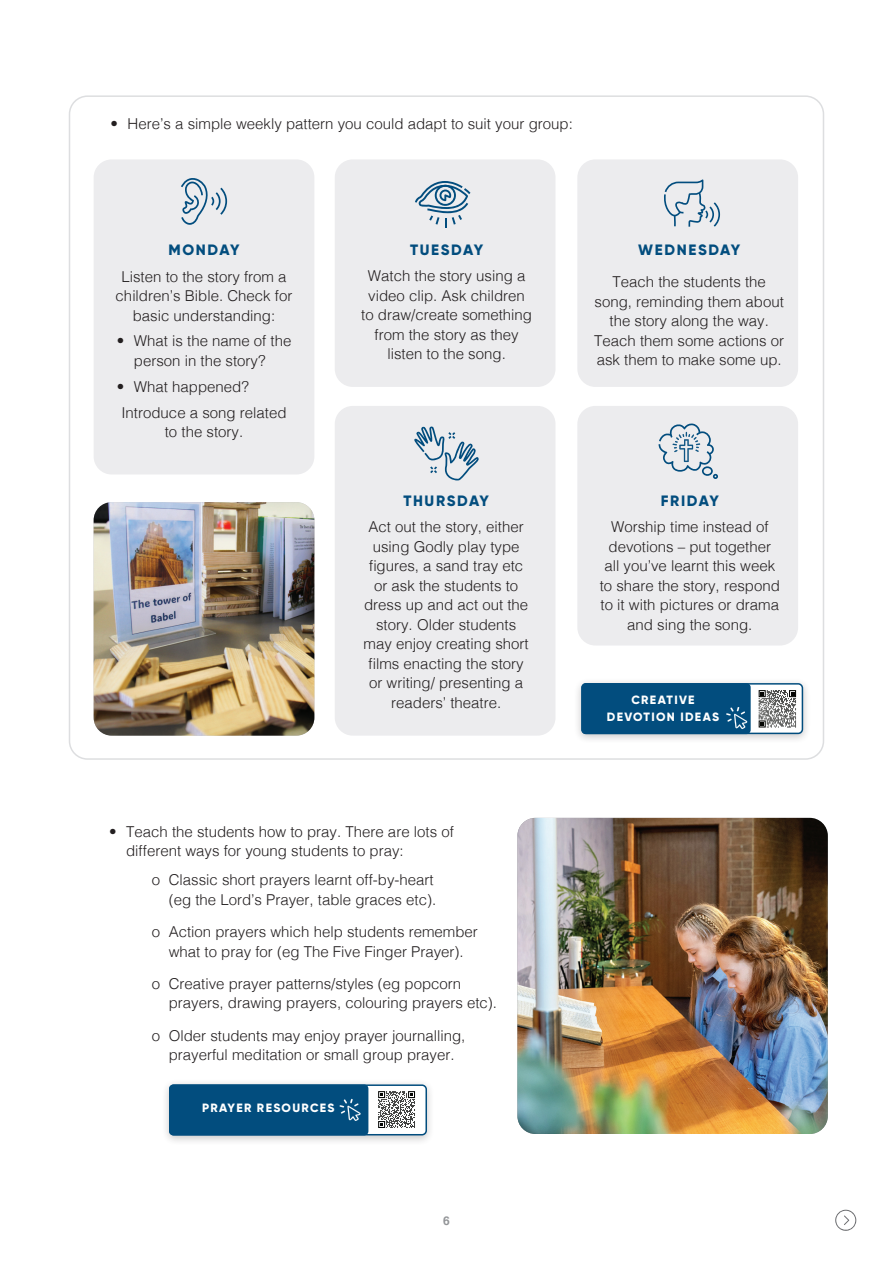
<style>
.page{position:relative;width:893px;height:1263px;background:#fff}
.page>*{position:absolute;margin:0;border:0;box-sizing:border-box;transform-origin:0 0}
.t1{font:300 15px/19.5px "Helvetica";color:#231f20;text-align:center}
.t2{font:800 15px "Gilroy";letter-spacing:.11em;color:#024d7e}
.t3{font:800 12px/16.5px "Gilroy";letter-spacing:.11em;color:#fff;text-align:center}
.t4{font:700 12px "Helvetica";color:#939598}
</style>
<div class="page">
<div style="left:94px;top:159px;width:220px;height:315px;background:#ececee;border-radius:18px"></div>
<div style="left:335px;top:159px;width:220px;height:228px;background:#ececee;border-radius:18px"></div>
<div style="left:335px;top:406px;width:220px;height:330px;background:#ececee;border-radius:18px"></div>
<div style="left:577px;top:159px;width:221px;height:228px;background:#ececee;border-radius:18px"></div>
<div style="left:577px;top:406px;width:221px;height:239px;background:#ececee;border-radius:18px"></div>
<svg style="left:181px;top:178px;width:46px;height:47px"></svg>
<svg style="left:415px;top:181px;width:55px;height:47px"></svg>
<svg style="left:414px;top:426px;width:65px;height:54px"></svg>
<svg style="left:658px;top:423px;width:60px;height:56px"></svg>
<svg style="left:664px;top:179px;width:56px;height:48px"></svg>
<svg style="left:835px;top:1210px;width:21px;height:21px"></svg>
<img style="left:94px;top:502px;width:220px;height:234px">
<img style="left:517px;top:818px;width:311px;height:316px">
<div style="left:573px;top:677px;width:238px;height:67px;background:#231f20;opacity:.25"></div>
<div style="left:582px;top:684px;width:220px;height:49px;background:#fff;border-radius:4px"></div>
<div style="left:581px;top:683px;width:222px;height:51px;border:2px solid #024d7e;border-radius:4px"></div>
<div style="left:581px;top:683px;width:170px;height:51px;background:#024d7e;border-radius:4px"></div>
<svg style="left:758px;top:690px;width:39px;height:38px"></svg>
<svg style="left:759px;top:690px;width:37px;height:37px"></svg>
<svg style="left:726px;top:707px;width:21px;height:22px"></svg>
<div style="left:161px;top:1078px;width:274px;height:68px;background:#231f20;opacity:.25"></div>
<div style="left:170px;top:1085px;width:256px;height:50px;background:#fff;border-radius:4px"></div>
<div style="left:169px;top:1084px;width:258px;height:51px;border:2px solid #024d7e;border-radius:4px"></div>
<div style="left:169px;top:1084px;width:199px;height:51px;background:#024d7e;border-radius:4px"></div>
<svg style="left:378px;top:1091px;width:37px;height:37px"></svg>
<svg style="left:340px;top:1099px;width:21px;height:22px"></svg>
<p class="t1" style="left:111px;top:113px;width:464px">• Here’s a simple weekly pattern you could adapt to suit your group:</p>
<p class="t2" style="left:169px;top:241px;width:72px">MONDAY</p>
<p class="t1" style="left:116px;top:265px;width:178px">Listen to the story from a children’s Bible. Check for basic understanding:</p>
<p class="t1" style="left:117px;top:330px;width:176px">• What is the name of the person in the story?</p>
<p class="t1" style="left:121px;top:373px;width:167px;line-height:25.8px;text-align:left;text-indent:-5px">• What happened?<br>Introduce a song related</p>
<p class="t1" style="left:165px;top:421px;width:80px">to the story.</p>
<p class="t2" style="left:410px;top:240px;width:74px">TUESDAY</p>
<p class="t1" style="left:361px;top:265px;width:172px">Watch the story using a video clip. Ask children to draw/create something from the story as they listen to the song.</p>
<p class="t2" style="left:403px;top:491px;width:87px">THURSDAY</p>
<p class="t1" style="left:364px;top:516px;width:167px">Act out the story, either using Godly play type figures, a sand tray etc or ask the students to dress up and act out the story. Older students may enjoy creating short films enacting the story or writing/ presenting a readers’ theatre.</p>
<p class="t1" style="left:126px;top:820px;width:329px;text-align:left;text-indent:-17px">• Teach the students how to pray. There are lots of different ways for young students to pray:</p>
<p class="t1" style="left:152px;top:869px;width:286px;text-align:right">ο Classic short prayers learnt off-by-heart (eg the Lord’s Prayer, table graces etc).</p>
<p class="t1" style="left:152px;top:921px;width:328px">ο Action prayers which help students remember what to pray for (eg The Five Finger Prayer).</p>
<p class="t1" style="left:169px;top:973px;width:330px;text-align:left;text-indent:-17px">ο Creative prayer patterns/styles (eg popcorn prayers, drawing prayers, colouring prayers etc).</p>
<p class="t1" style="left:152px;top:1024px;width:315px">ο Older students may enjoy prayer journalling, prayerful meditation or small group prayer.</p>
<p class="t3" style="left:202px;top:1100px;width:134px">PRAYER RESOURCES</p>
<p class="t4" style="left:443px;top:1213px;width:8px">6</p>
<p class="t2" style="left:638px;top:240px;width:104px">WEDNESDAY</p>
<p class="t1" style="left:594px;top:271px;width:192px">Teach the students the song, reminding them about the story along the way.<br>Teach them some actions or ask them to make some up.</p>
<p class="t2" style="left:661px;top:491px;width:60px">FRIDAY</p>
<p class="t1" style="left:600px;top:516px;width:182px">Worship time instead of devotions – put together all you’ve learnt this week to share the story, respond to it with pictures or drama and sing the song.</p>
<p class="t3" style="left:607px;top:692px;width:114px">CREATIVE<br>DEVOTION IDEAS</p>
</div>
